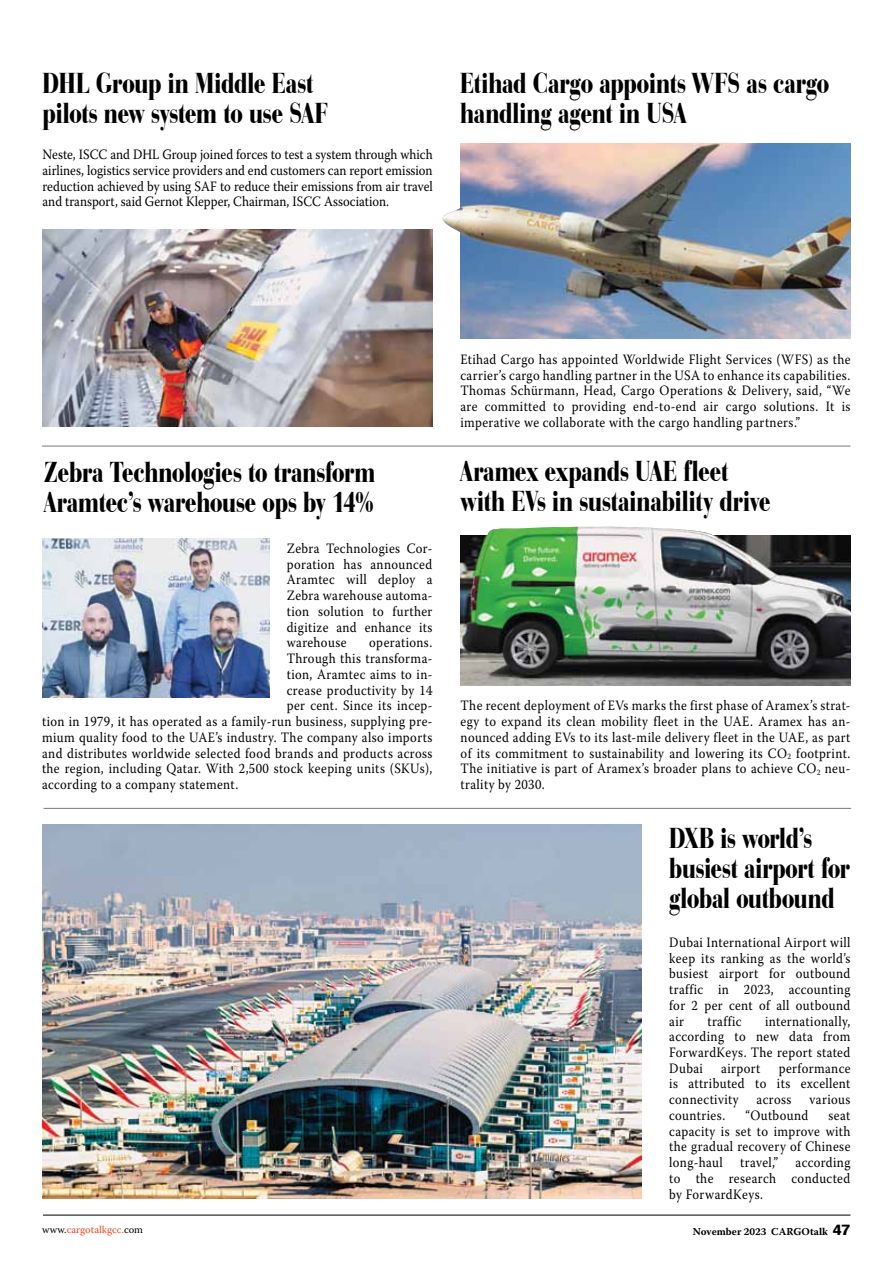
<style>
.page{position:relative;width:893px;height:1263px;background:#fff}
.page>*{position:absolute;margin:0;border:0;box-sizing:border-box;transform-origin:0 0}
.t1{font:900 30px/30px "Bauer Bodoni BT";letter-spacing:-.01em;color:#000;scale:.76 1}
.t2{font:900 30px/30px "Bauer Bodoni BT";letter-spacing:-.01em;color:#000;scale:.75 1}
.t3{font:14.25px/15.8px "Warnock Pro";letter-spacing:.03em;color:#000;text-align:justify;scale:.89 1}
.t4{font:700 10.5px "Warnock Pro";color:#000}
.t5{font:10.5px "Warnock Pro";color:#ef4623}
.s1{color:#000}
.s2{font-family:"Swiss 721 BT";font-weight:800;font-size:15px}
</style>
<div class="page">
<hr style="left:43px;top:1215px;width:807px;height:1px;background:#000">
<hr style="left:42px;top:446px;width:808px;height:1px;background:#77787b">
<hr style="left:44px;top:808px;width:807px;height:1px;background:#77787b">
<img style="left:42px;top:538px;width:228px;height:159px">
<img style="left:43px;top:229px;width:390px;height:198px">
<img style="left:42px;top:825px;width:600px;height:374px">
<img style="left:460px;top:535px;width:390px;height:150px">
<img style="left:485px;top:526px;width:269px;height:65px">
<img style="left:460px;top:143px;width:390px;height:195px">
<img style="left:442px;top:207px;width:22px;height:27px">
<h1 class="t1" style="left:43px;top:68px;width:377px">DHL Group in Middle East pilots new system to use SAF</h1>
<p class="t3" style="left:43px;top:146px;width:440px">Neste, ISCC and DHL Group joined forces to test a system through which airlines, logistics service providers and end customers can report emission reduction achieved by using SAF to reduce their emissions from air travel and transport, said Gernot Klepper, Chairman, ISCC Association.</p>
<h1 class="t1" style="left:460px;top:68px;width:487px">Etihad Cargo appoints WFS as cargo handling agent in USA</h1>
<p class="t3" style="left:460px;top:351px;width:440px">Etihad Cargo has appointed Worldwide Flight Services (WFS) as the carrier’s cargo handling partner in the USA to enhance its capabilities.<br>Thomas Schürmann, Head, Cargo Operations &amp; Delivery, said, “We are committed to providing end-to-end air cargo solutions. It is imperative we collaborate with the cargo handling partners.”</p>
<h1 class="t1" style="left:44px;top:456px;width:437px">Zebra Technologies to transform<br>Aramtec’s warehouse ops by 14%</h1>
<h1 class="t1" style="left:461px;top:455px;width:409px">Aramex expands UAE fleet with EVs in sustainability drive</h1>
<p class="t3" style="left:287px;top:540px;width:165px">Zebra Technologies Cor&shy;poration has announced Aramtec will deploy a Zebra warehouse automa&shy;tion solution to further digitize and enhance its warehouse</p>
<p class="t3" style="left:369px;top:635px;width:72px">operations.</p>
<p class="t3" style="left:287px;top:650px;width:165px">Through this transforma-</p>
<p class="t3" style="left:287px;top:666px;width:165px">tion, Aramtec aims to in-</p>
<p class="t3" style="left:287px;top:682px;width:165px">crease productivity by 14</p>
<p class="t3" style="left:287px;top:697px;width:165px">per cent. Since its incep-</p>
<p class="t3" style="left:42px;top:713px;width:440px">tion in 1979, it has operated as a family-run business, supplying pre-</p>
<p class="t3" style="left:42px;top:729px;width:440px">mium quality food to the UAE’s industry. The company also imports</p>
<p class="t3" style="left:42px;top:745px;width:440px">and distributes worldwide selected food brands and products across</p>
<p class="t3" style="left:42px;top:760px;width:440px">the region, including Qatar. With 2,500 stock keeping units (SKUs),</p>
<p class="t3" style="left:42px;top:776px;width:222px">according to a company statement.</p>
<p class="t3" style="left:461px;top:697px;width:439px">The recent deployment of EVs marks the first phase of Aramex’s strat&shy;egy to expand its clean mobility fleet in the UAE. Aramex has an&shy;nounced adding EVs to its last-mile delivery fleet in the UAE, as part of its commitment to sustainability and lowering its CO<sub>2</sub> footprint.<br>The initiative is part of Aramex’s broader plans to achieve CO<sub>2</sub> neu&shy;trality by 2030.</p>
<h1 class="t2" style="left:669px;top:822px;width:242px">DXB is world’s busiest airport for global outbound</h1>
<p class="t3" style="left:669px;top:934px;width:205px">Dubai International Airport will keep its ranking as the world’s busiest airport for outbound traffic in 2023, accounting for 2 per cent of all outbound air</p>
<p class="t3" style="left:669px;top:1013px;width:205px;text-indent:96px">internationally, according to new data from ForwardKeys. The report stated Dubai</p>
<p class="t3" style="left:707px;top:1013px;width:40px">traffic</p>
<p class="t3" style="left:669px;top:1060px;width:205px;text-indent:110px">performance is attributed to its excellent connectivity</p>
<p class="t3" style="left:721px;top:1060px;width:46px">airport</p>
<p class="t3" style="left:757px;top:1091px;width:41px">across</p>
<p class="t3" style="left:809px;top:1091px;width:48px">various</p>
<p class="t3" style="left:669px;top:1107px;width:65px">countries.</p>
<p class="t3" style="left:745px;top:1107px;width:72px">“Outbound</p>
<p class="t3" style="left:669px;top:1107px;width:205px;text-indent:159px">seat capacity is set to improve with the gradual recovery of Chinese long-haul travel,” according to the research conducted by ForwardKeys.</p>
<p class="t5" style="left:42px;top:1223px;width:103px"><span class="s1">www.</span>cargotalkgcc.<span class="s1">com</span></p>
<p class="t4" style="left:693px;top:1225px;width:159px">November 2023 CARGOtalk <span class="s2">47</span></p>
</div>
